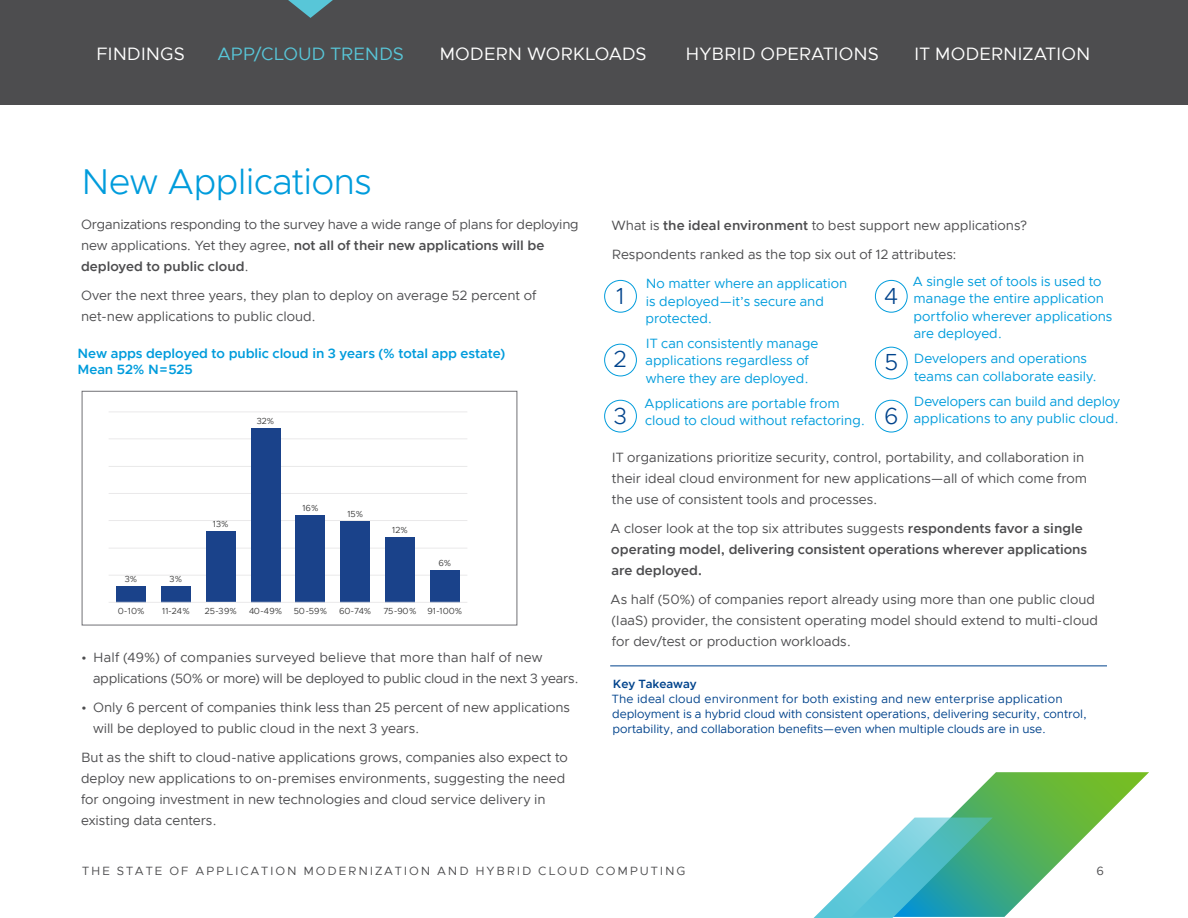
<style>
.page{position:relative;width:1188px;height:918px;background:#fff}
.page>*{position:absolute;margin:0;border:0;box-sizing:border-box;transform-origin:0 0}
.t1{font:300 36px "Metropolis";letter-spacing:-.015em;color:#009cdc}
.t2{font:300 23.4px "Metropolis";color:#00438c}
.t3{font:18px "Metropolis";letter-spacing:-.005em;color:#fff}
.t4{font:18px "Metropolis";letter-spacing:-.01em;color:#58c6d8}
.t5{font:13.5px/21px "Metropolis";color:#4d4d4f}
.t6{font:13.5px/17.2px "Metropolis";color:#009cdc}
.t7{font:600 13.5px/21px "Metropolis";color:#4d4d4f}
.t8{font:600 13.5px/16.5px "Metropolis";letter-spacing:-.005em;color:#009cdc}
.t9{font:12px/15px "Metropolis";letter-spacing:-.005em;color:#00438c}
.t10{font:12px "Metropolis";letter-spacing:.15em;color:#4d4d4f}
.t11{font:600 12px "Metropolis";letter-spacing:-.005em;color:#00438c}
.t12{font:8.85px "Metropolis";color:#3f3f3f}
.t13{font:300 4.35px "Metropolis";color:#717074}
.s1{font-weight:600}
.s2{font-family:"MS Mincho";font-weight:400}
.s3{font-weight:400}
</style>
<div class="page">
<div style="left:0;top:0;width:1188px;height:104px;background:#4d4d4f"></div>
<svg style="left:288px;top:0;width:45px;height:18px"></svg>
<svg style="left:813px;top:772px;width:336px;height:146px"></svg>
<hr style="left:109px;top:575px;width:358px;height:1px;background:#eae9ea">
<hr style="left:109px;top:548px;width:358px;height:1px;background:#eae9ea">
<hr style="left:109px;top:520px;width:358px;height:1px;background:#eae9ea">
<hr style="left:109px;top:493px;width:358px;height:1px;background:#eae9ea">
<hr style="left:109px;top:466px;width:358px;height:1px;background:#eae9ea">
<hr style="left:109px;top:439px;width:358px;height:1px;background:#eae9ea">
<hr style="left:109px;top:412px;width:358px;height:1px;background:#eae9ea">
<div style="left:116px;top:586px;width:30px;height:16px;background:#1a428a"></div>
<div style="left:161px;top:586px;width:29px;height:16px;background:#1a428a"></div>
<div style="left:206px;top:532px;width:29px;height:70px;background:#1a428a"></div>
<div style="left:251px;top:428px;width:29px;height:174px;background:#1a428a"></div>
<div style="left:341px;top:521px;width:29px;height:81px;background:#1a428a"></div>
<div style="left:386px;top:537px;width:29px;height:65px;background:#1a428a"></div>
<div style="left:430px;top:570px;width:30px;height:32px;background:#1a428a"></div>
<div style="left:296px;top:515px;width:29px;height:87px;background:#1a428a"></div>
<hr style="left:109px;top:602px;width:358px;height:1px;background:#eae9ea">
<div style="left:82px;top:391px;width:435px;height:234px;border:1px solid #717175"></div>
<hr style="left:610px;top:666px;width:497px;height:1px;background:#00438c">
<div style="left:604px;top:280px;width:33px;height:33px;border:1px solid #009cdc;border-radius:50%"></div>
<div style="left:875px;top:280px;width:33px;height:33px;border:1px solid #009cdc;border-radius:50%"></div>
<div style="left:604px;top:344px;width:33px;height:32px;border:1px solid #009cdc;border-radius:50%"></div>
<div style="left:875px;top:347px;width:33px;height:32px;border:1px solid #009cdc;border-radius:50%"></div>
<div style="left:604px;top:400px;width:33px;height:32px;border:1px solid #009cdc;border-radius:50%"></div>
<div style="left:875px;top:400px;width:33px;height:32px;border:1px solid #009cdc;border-radius:50%"></div>
<h3 class="t3" style="left:96px;top:43px;width:90px">FINDINGS</h3>
<h3 class="t4" style="left:218px;top:43px;width:188px">APP/CLOUD TRENDS</h3>
<h3 class="t3" style="left:439px;top:43px;width:209px">MODERN WORKLOADS</h3>
<h3 class="t3" style="left:686px;top:43px;width:195px">HYBRID OPERATIONS</h3>
<h3 class="t3" style="left:914px;top:43px;width:178px">IT MODERNIZATION</h3>
<h1 class="t1" style="left:81px;top:159px;width:292px">New Applications</h1>
<p class="t5" style="left:81px;top:214px;width:499px">Organizations responding to the survey have a wide range of plans for deploying new applications. Yet they agree, <span class="s1">not all of their new applications will be deployed to public cloud</span>.</p>
<p class="t5" style="left:81px;top:285px;width:457px">Over the next three years, they plan to deploy on average 52 percent of net-new applications to public cloud.</p>
<p class="t8" style="left:77px;top:345px;width:429px">New apps deployed to public cloud in 3 years (% total app estate)<br>Mean 52% N=525</p>
<p class="t12" style="left:257px;top:416px;width:19px">32%</p>
<p class="t12" style="left:125px;top:573px;width:14px">3%</p>
<p class="t12" style="left:170px;top:573px;width:14px">3%</p>
<p class="t12" style="left:213px;top:519px;width:17px">13%</p>
<p class="t12" style="left:302px;top:503px;width:17px">16%</p>
<p class="t12" style="left:347px;top:508px;width:17px">15%</p>
<p class="t12" style="left:392px;top:524px;width:17px">12%</p>
<p class="t12" style="left:439px;top:557px;width:14px">6%</p>
<p class="t12" style="left:118px;top:606px;width:28px">0-10%</p>
<p class="t12" style="left:162px;top:606px;width:29px">11-24%</p>
<p class="t12" style="left:205px;top:606px;width:34px">25-39%</p>
<p class="t12" style="left:249px;top:606px;width:35px">40-49%</p>
<p class="t12" style="left:294px;top:606px;width:35px">50-59%</p>
<p class="t12" style="left:339px;top:606px;width:34px">60-74%</p>
<p class="t12" style="left:384px;top:606px;width:80px">75-90% 91-100%</p>
<p class="t5" style="left:93px;top:647px;width:487px;text-indent:-12px">• Half (49%) of companies surveyed believe that more than half of new applications (50% or more) will be deployed to public cloud in the next 3 years.</p>
<p class="t5" style="left:93px;top:697px;width:479px;text-indent:-12px">• Only 6 percent of companies think less than 25 percent of new applications will be deployed to public cloud in the next 3 years.</p>
<p class="t5" style="left:81px;top:747px;width:488px">But as the shift to cloud-native applications grows, companies also expect to deploy new applications to on-premises environments, suggesting the need for ongoing investment in new technologies and cloud service delivery in existing data centers.</p>
<p class="t13" style="left:126px;top:656px;width:80px">Confidential <span class="s2">│</span> ©2019 VMware, Inc.</p>
<p class="t5" style="left:612px;top:211px;width:417px;line-height:29.1px">What is <span class="s1">the ideal environment</span> to best support new applications?<br>Respondents ranked as the top six out of 12 attributes:</p>
<p class="t6" style="left:645px;top:275px;width:203px">No matter where an application is deployed—it’s secure and protected.</p>
<p class="t6" style="left:645px;top:335px;width:174px">IT can consistently manage applications regardless of where they are deployed.</p>
<p class="t6" style="left:645px;top:395px;width:222px">Applications are portable from cloud to cloud without refactoring.</p>
<h2 class="t2" style="left:616px;top:281px;width:10px">1</h2>
<h2 class="t2" style="left:885px;top:281px;width:15px">4</h2>
<h2 class="t2" style="left:614px;top:345px;width:15px">2</h2>
<h2 class="t2" style="left:884px;top:348px;width:15px">5</h2>
<h2 class="t2" style="left:614px;top:401px;width:15px">3</h2>
<h2 class="t2" style="left:884px;top:401px;width:16px">6</h2>
<p class="t6" style="left:913px;top:273px;width:201px">A single set of tools is used to manage the entire application portfolio wherever applications are deployed.</p>
<p class="t6" style="left:914px;top:350px;width:185px">Developers and operations teams can collaborate easily.</p>
<p class="t6" style="left:914px;top:393px;width:208px">Developers can build and deploy applications to any public cloud.</p>
<p class="t5" style="left:612px;top:447px;width:477px">IT organizations prioritize security, control, portability, and collaboration in their ideal cloud environment for new applications—all of which come from the use of consistent tools and processes.</p>
<p class="t7" style="left:611px;top:518px;width:478px"><span class="s3">A closer look at the top six attributes suggests</span> respondents favor a single operating model, delivering consistent operations wherever applications are deployed.</p>
<p class="t5" style="left:611px;top:589px;width:489px">As half (50%) of companies report already using more than one public cloud (IaaS) provider, the consistent operating model should extend to multi-cloud for dev/test or production workloads.</p>
<p class="t11" style="left:613px;top:677px;width:85px">Key Takeaway</p>
<p class="t9" style="left:612px;top:692px;width:477px">The ideal cloud environment for both existing and new enterprise application deployment is a hybrid cloud with consistent operations, delivering security, control, portability, and collaboration benefits—even when multiple clouds are in use.</p>
<p class="t10" style="left:82px;top:864px;width:605px">THE STATE OF APPLICATION MODERNIZATION AND HYBRID CLOUD COMPUTING</p>
<p class="t10" style="left:1097px;top:864px;width:9px">6</p>
</div>
